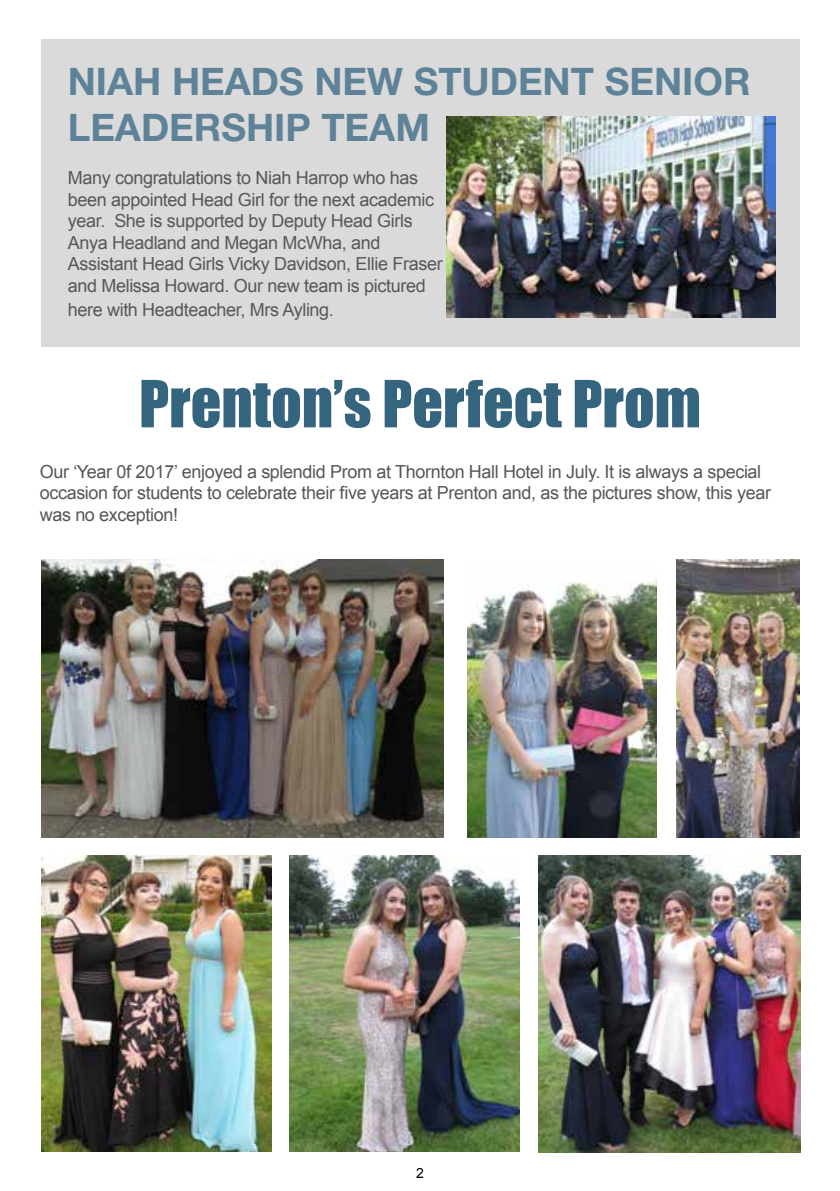
<style>
.page{position:relative;width:840px;height:1191px;background:#fff}
.page>*{position:absolute;margin:0;border:0;box-sizing:border-box;transform-origin:0 0}
.t1{font:60px "Impact";color:#35647e}
.t2{font:700 38px/46px "Helvetica Neue LT Std";color:#5e8398}
.t3{font:18px/21.6px "Arial";letter-spacing:-.02em;color:#575756}
.t4{font:14px "Arial";color:#000}
</style>
<div class="page">
<div style="left:41px;top:40px;width:758px;height:307px;background:#dadada"></div>
<img style="left:446px;top:117px;width:329px;height:200px">
<img style="left:676px;top:560px;width:123px;height:277px">
<img style="left:41px;top:560px;width:402px;height:277px">
<img style="left:41px;top:855px;width:230px;height:296px">
<img style="left:289px;top:855px;width:230px;height:296px">
<img style="left:538px;top:855px;width:261px;height:297px">
<img style="left:467px;top:580px;width:189px;height:257px">
<h2 class="t2" style="left:68px;top:57px;width:683px">NIAH HEADS NEW STUDENT SENIOR<br>LEADERSHIP TEAM</h2>
<p class="t3" style="left:68px;top:167px;width:376px">Many congratulations to Niah Harrop who has been appointed Head Girl for the next academic year. She is supported by Deputy Head Girls Anya Headland and Megan McWha, and Assistant Head Girls Vicky Davidson, Ellie Fraser and Melissa Howard. Our new team is pictured</p>
<p class="t3" style="left:68px;top:299px;width:267px">here with Headteacher, Mrs Ayling.</p>
<h1 class="t1" style="left:139px;top:357px;width:563px">Prenton’s Perfect Prom</h1>
<p class="t3" style="left:40px;top:461px;width:732px">Our ‘Year 0f 2017’ enjoyed a splendid Prom at Thornton Hall Hotel in July. It is always a special occasion for students to celebrate their five years at Prenton and, as the pictures show, this year was no exception!</p>
<p class="t4" style="left:416px;top:1164px;width:9px">2</p>
</div>
